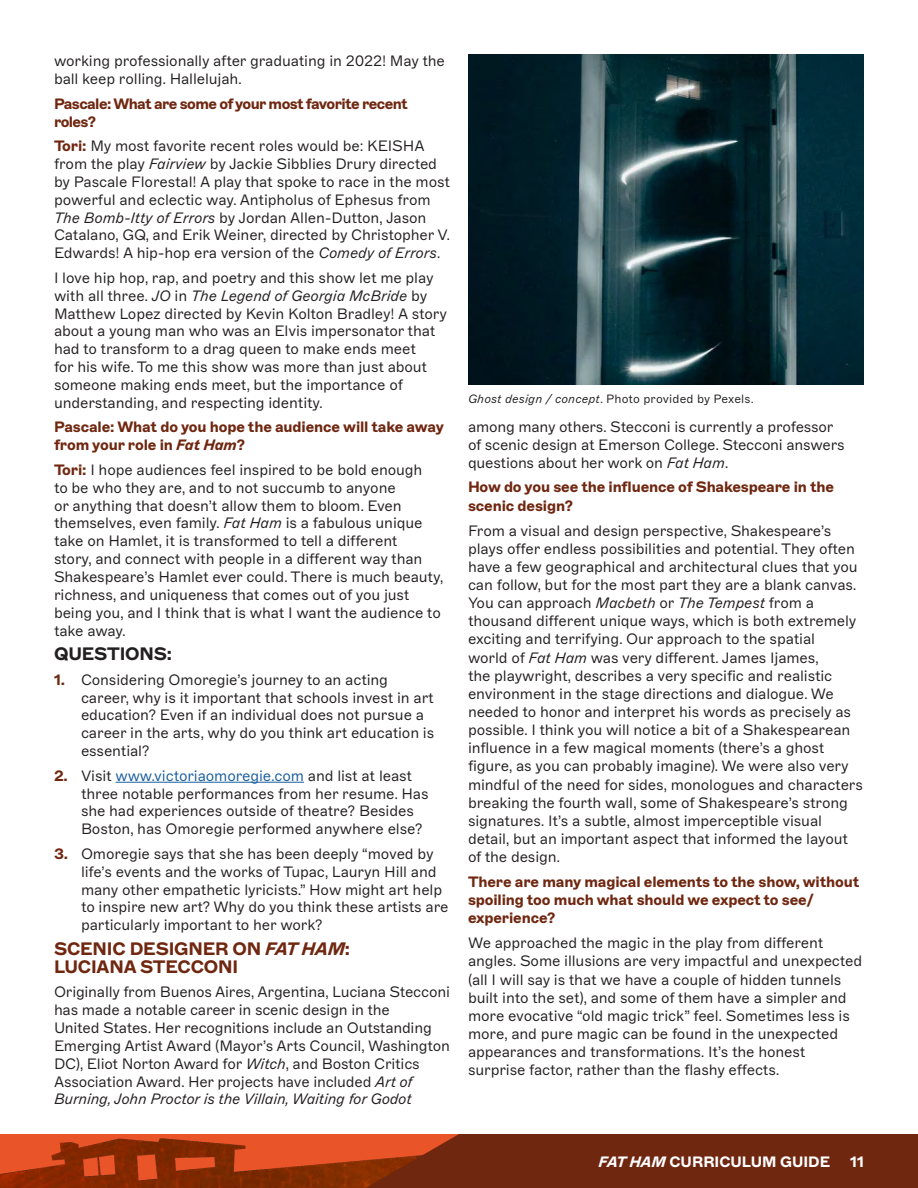
<style>
.page{position:relative;width:918px;height:1188px;background:#fff}
.page>*{position:absolute;margin:0;border:0;box-sizing:border-box;transform-origin:0 0}
.Standard_Paragraph{font:700 18px "ABC Marfa";letter-spacing:-.01em;color:#6f2710}
.Standard_Paragraph-2{font:700 18px "ABC Marfa";letter-spacing:-.01em;color:#231f20}
.Standard_Paragraph-3{font:300 15px/17.9px "ABC Marfa";letter-spacing:-.01em;color:#231f20}
.Standard_Paragraph-4{font:700 15px/18.1px "ABC Marfa";letter-spacing:-.01em;color:#6f2710}
.Standard_Paragraph-5{font:700 15px/17.9px "ABC Marfa";letter-spacing:-.04em;color:#6f2710}
.t1{font:700 15px "ABC Marfa";color:#fff}
.t2{font:300 12px "ABC Marfa";letter-spacing:.01em;color:#231f20}
.s1{font-weight:700;color:#6f2710}
.s2{font-style:italic}
.s3{color:#175d9e}
</style>
<div class="page">
<div style="left:0;top:1134px;width:656px;height:54px;background:#e95428"></div>
<img style="left:0;top:1138px;width:362px;height:50px">
<svg style="left:362px;top:1134px;width:556px;height:54px;background:#772911"></svg>
<hr style="left:116px;top:782px;width:188px;height:1px;background:#175d9e">
<img style="left:468px;top:54px;width:396px;height:330px">
<p class="Standard_Paragraph-3" style="left:54px;top:52px;width:392px">working professionally after graduating in 2022! May the ball keep rolling. Hallelujah.</p>
<p class="Standard_Paragraph-5" style="left:54px;top:95px;width:355px">Pascale: What are some of your most favorite recent roles?</p>
<p class="Standard_Paragraph-3" style="left:54px;top:137px;width:398px"><span class="s1">Tori:</span> My most favorite recent roles would be: KEISHA from the play <span class="s2">Fairview</span> by Jackie Sibblies Drury directed by Pascale Florestal! A play that spoke to race in the most powerful and eclectic way. Antipholus of Ephesus from <span class="s2">The Bomb-Itty of Errors</span> by Jordan Allen-Dutton, Jason Catalano, GQ, and Erik Weiner, directed by Christopher V.<br>Edwards! A hip-hop era version of the <span class="s2">Comedy of Errors</span>.</p>
<p class="Standard_Paragraph-3" style="left:54px;top:269px;width:395px">I love hip hop, rap, and poetry and this show let me play with all three. <span class="s2">JO</span> in <span class="s2">The Legend of Georgia McBride</span> by Matthew Lopez directed by Kevin Kolton Bradley! A story about a young man who was an Elvis impersonator that had to transform to a drag queen to make ends meet<br>for his wife. To me this show was more than just about someone making ends meet, but the importance of understanding, and respecting identity.</p>
<p class="Standard_Paragraph-4" style="left:54px;top:418px;width:391px">Pascale: What do you hope the audience will take away from your role in <span class="s2">Fat Ham</span>?</p>
<p class="Standard_Paragraph-3" style="left:54px;top:461px;width:391px"><span class="s1">Tori:</span> I hope audiences feel inspired to be bold enough<br>to be who they are, and to not succumb to anyone<br>or anything that doesn’t allow them to bloom. Even themselves, even family. <span class="s2">Fat Ham</span> is a fabulous unique take on Hamlet, it is transformed to tell a different<br>story, and connect with people in a different way than Shakespeare’s Hamlet ever could. There is much beauty, richness, and uniqueness that comes out of you just being you, and I think that is what I want the audience to take away.</p>
<p class="Standard_Paragraph-2" style="left:54px;top:643px;width:120px">QUESTIONS:</p>
<p class="Standard_Paragraph-3" style="left:81px;top:671px;width:355px;text-indent:-27px"><span class="s1">1.</span> Considering Omoregie’s journey to an acting career, why is it important that schools invest in art education? Even if an individual does not pursue a career in the arts, why do you think art education is essential?</p>
<p class="Standard_Paragraph-3" style="left:81px;top:767px;width:349px;text-indent:-27px"><span class="s1">2.</span> Visit <span class="s3">www.victoriaomoregie.com</span> and list at least three notable performances from her resume. Has she had experiences outside of theatre? Besides Boston, has Omoregie performed anywhere else?</p>
<p class="Standard_Paragraph-3" style="left:81px;top:845px;width:369px;text-indent:-27px"><span class="s1">3.</span> Omoregie says that she has been deeply “moved by life’s events and the works of Tupac, Lauryn Hill and many other empathetic lyricists.” How might art help to inspire new art? Why do you think these artists are particularly important to her work?</p>
<p class="Standard_Paragraph" style="left:54px;top:938px;width:298px">SCENIC DESIGNER ON <span class="s2">FAT HAM</span>:</p>
<p class="Standard_Paragraph" style="left:54px;top:956px;width:186px">LUCIANA STECCONI</p>
<p class="Standard_Paragraph-3" style="left:54px;top:983px;width:398px">Originally from Buenos Aires, Argentina, Luciana Stecconi has made a notable career in scenic design in the<br>United States. Her recognitions include an Outstanding Emerging Artist Award (Mayor’s Arts Council, Washington DC), Eliot Norton Award for <span class="s2">Witch</span>, and Boston Critics Association Award. Her projects have included <span class="s2">Art of Burning, John Proctor is the Villain, Waiting for Godot</span></p>
<p class="t2" style="left:468px;top:392px;width:287px"><span class="s2">Ghost design / concept</span>. Photo provided by Pexels.</p>
<p class="Standard_Paragraph-3" style="left:468px;top:418px;width:378px">among many others. Stecconi is currently a professor of scenic design at Emerson College. Stecconi answers questions about her work on <span class="s2">Fat Ham</span>.</p>
<p class="Standard_Paragraph-4" style="left:468px;top:478px;width:368px">How do you see the influence of Shakespeare in the scenic design?</p>
<p class="Standard_Paragraph-3" style="left:468px;top:521px;width:397px">From a visual and design perspective, Shakespeare’s plays offer endless possibilities and potential. They often have a few geographical and architectural clues that you can follow, but for the most part they are a blank canvas.<br>You can approach <span class="s2">Macbeth</span> or <span class="s2">The Tempest</span> from a thousand different unique ways, which is both extremely exciting and terrifying. Our approach to the spatial<br>world of <span class="s2">Fat Ham</span> was very different. James Ijames,<br>the playwright, describes a very specific and realistic environment in the stage directions and dialogue. We needed to honor and interpret his words as precisely as possible. I think you will notice a bit of a Shakespearean influence in a few magical moments (there’s a ghost figure, as you can probably imagine). We were also very mindful of the need for sides, monologues and characters breaking the fourth wall, some of Shakespeare’s strong signatures. It’s a subtle, almost imperceptible visual detail, but an important aspect that informed the layout of the design.</p>
<p class="Standard_Paragraph-4" style="left:468px;top:873px;width:393px">There are many magical elements to the show, without spoiling too much what should we expect to see/ experience?</p>
<p class="Standard_Paragraph-3" style="left:468px;top:934px;width:396px">We approached the magic in the play from different angles. Some illusions are very impactful and unexpected (all I will say is that we have a couple of hidden tunnels built into the set), and some of them have a simpler and more evocative “old magic trick” feel. Sometimes less is more, and pure magic can be found in the unexpected appearances and transformations. It’s the honest surprise factor, rather than the flashy effects.</p>
<p class="t1" style="left:599px;top:1153px;width:233px"><span class="s2">FAT HAM</span> CURRICULUM GUIDE</p>
<p class="t1" style="left:850px;top:1153px;width:15px">11</p>
</div>
